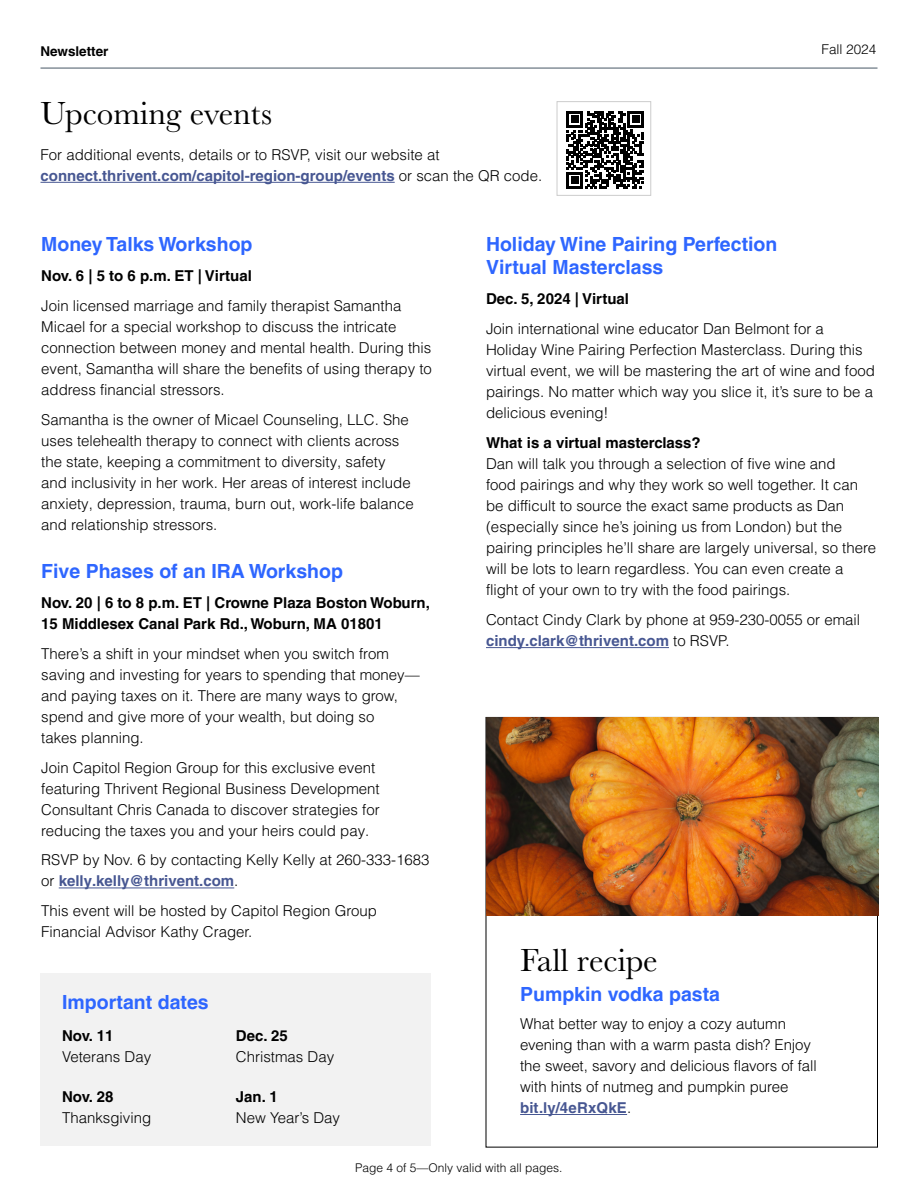
<style>
.page{position:relative;width:918px;height:1188px;background:#fff}
.page>*{position:absolute;margin:0;border:0;box-sizing:border-box;transform-origin:0 0}
.t1{font:33px "Baskerville URW";color:#000}
.t2{font:700 19.5px/23.4px "Helvetica LT Pro";color:#2e66ff}
.t3{font:300 15px/21px "Helvetica LT Pro";color:#000}
.t4{font:700 15px/21px "Helvetica LT Pro";color:#000}
.t5{font:700 13.5px "Helvetica LT Pro";color:#000}
.t6{font:300 13.5px "Helvetica LT Pro";color:#000}
.t7{font:300 12px "Helvetica LT Pro";color:#000}
.s1{font-weight:700;color:#475792}
</style>
<div class="page">
<hr style="left:40px;top:68px;width:838px;height:1px;background:#485865">
<hr style="left:59px;top:888px;width:175px;height:1px;background:#475792">
<hr style="left:486px;top:647px;width:183px;height:1px;background:#475792">
<svg style="left:566px;top:111px;width:78px;height:78px"></svg>
<div style="left:557px;top:101px;width:94px;height:95px;border:1px solid #ccc"></div>
<hr style="left:40px;top:182px;width:355px;height:1px;background:#475792">
<div style="left:40px;top:973px;width:391px;height:173px;background:#f2f2f2"></div>
<hr style="left:520px;top:1114px;width:107px;height:1px;background:#475792">
<img style="left:486px;top:717px;width:392px;height:198px">
<p class="t5" style="left:40px;top:43px;width:70px">Newsletter</p>
<p class="t6" style="left:822px;top:41px;width:56px">Fall 2024</p>
<h1 class="t1" style="left:40px;top:90px;width:233px">Upcoming events</h1>
<p class="t3" style="left:40px;top:144px;width:503px">For additional events, details or to RSVP, visit our website at <span class="s1">connect.thrivent.com/capitol-region-group/events</span> or scan the QR code.</p>
<h2 class="t2" style="left:41px;top:233px;width:213px">Money Talks Workshop</h2>
<p class="t4" style="left:41px;top:265px;width:212px">Nov. 6 | 5 to 6 p.m. ET | Virtual</p>
<p class="t3" style="left:41px;top:295px;width:392px">Join licensed marriage and family therapist Samantha Micael for a special workshop to discuss the intricate connection between money and mental health. During this event, Samantha will share the benefits of using therapy to address financial stressors.</p>
<p class="t3" style="left:41px;top:409px;width:374px">Samantha is the owner of Micael Counseling, LLC. She uses telehealth therapy to connect with clients across the state, keeping a commitment to diversity, safety and inclusivity in her work. Her areas of interest include anxiety, depression, trauma, burn out, work-life balance and relationship stressors.</p>
<h2 class="t2" style="left:41px;top:559px;width:303px">Five Phases of an IRA Workshop</h2>
<p class="t4" style="left:41px;top:592px;width:390px">Nov. 20 | 6 to 8 p.m. ET | Crowne Plaza Boston Woburn,<br>15 Middlesex Canal Park Rd., Woburn, MA 01801</p>
<p class="t3" style="left:41px;top:643px;width:380px">There’s a shift in your mindset when you switch from saving and investing for years to spending that money— and paying taxes on it. There are many ways to grow, spend and give more of your wealth, but doing so<br>takes planning.</p>
<p class="t3" style="left:41px;top:757px;width:340px">Join Capitol Region Group for this exclusive event featuring Thrivent Regional Business Development Consultant Chris Canada to discover strategies for reducing the taxes you and your heirs could pay.</p>
<p class="t3" style="left:41px;top:849px;width:390px">RSVP by Nov. 6 by contacting Kelly Kelly at 260-333-1683 or <span class="s1">kelly.kelly@thrivent.com</span>.</p>
<p class="t3" style="left:41px;top:900px;width:337px">This event will be hosted by Capitol Region Group<br>Financial Advisor Kathy Crager.</p>
<h2 class="t2" style="left:62px;top:990px;width:148px">Important dates</h2>
<p class="t4" style="left:62px;top:1025px;width:53px">Nov. 11</p>
<p class="t3" style="left:62px;top:1046px;width:91px">Veterans Day</p>
<p class="t4" style="left:62px;top:1086px;width:53px">Nov. 28</p>
<p class="t3" style="left:62px;top:1107px;width:91px">Thanksgiving</p>
<p class="t4" style="left:236px;top:1025px;width:53px">Dec. 25</p>
<p class="t3" style="left:236px;top:1046px;width:100px">Christmas Day</p>
<p class="t4" style="left:236px;top:1086px;width:43px">Jan. 1</p>
<p class="t3" style="left:236px;top:1107px;width:106px">New Year’s Day</p>
<h2 class="t2" style="left:486px;top:233px;width:293px">Holiday Wine Pairing Perfection<br>Virtual Masterclass</h2>
<p class="t4" style="left:486px;top:289px;width:145px">Dec. 5, 2024 | Virtual</p>
<p class="t3" style="left:486px;top:318px;width:391px">Join international wine educator Dan Belmont for a Holiday Wine Pairing Perfection Masterclass. During this virtual event, we will be mastering the art of wine and food pairings. No matter which way you slice it, it’s sure to be a delicious evening!</p>
<p class="t4" style="left:486px;top:432px;width:216px">What is a virtual masterclass?</p>
<p class="t3" style="left:486px;top:453px;width:392px">Dan will talk you through a selection of five wine and<br>food pairings and why they work so well together. It can be difficult to source the exact same products as Dan (especially since he’s joining us from London) but the pairing principles he’ll share are largely universal, so there will be lots to learn regardless. You can even create a flight of your own to try with the food pairings.</p>
<p class="t3" style="left:486px;top:609px;width:376px">Contact Cindy Clark by phone at 959-230-0055 or email <span class="s1">cindy.clark@thrivent.com</span> to RSVP.</p>
<h1 class="t1" style="left:520px;top:938px;width:139px">Fall recipe</h1>
<h2 class="t2" style="left:520px;top:983px;width:201px">Pumpkin vodka pasta</h2>
<p class="t3" style="left:520px;top:1013px;width:298px">What better way to enjoy a cozy autumn evening than with a warm pasta dish? Enjoy the sweet, savory and delicious flavors of fall with hints of nutmeg and pumpkin puree <span class="s1">bit.ly/4eRxQkE</span>.</p>
<p class="t7" style="left:355px;top:1160px;width:209px">Page 4 of 5—Only valid with all pages.</p>
</div>
